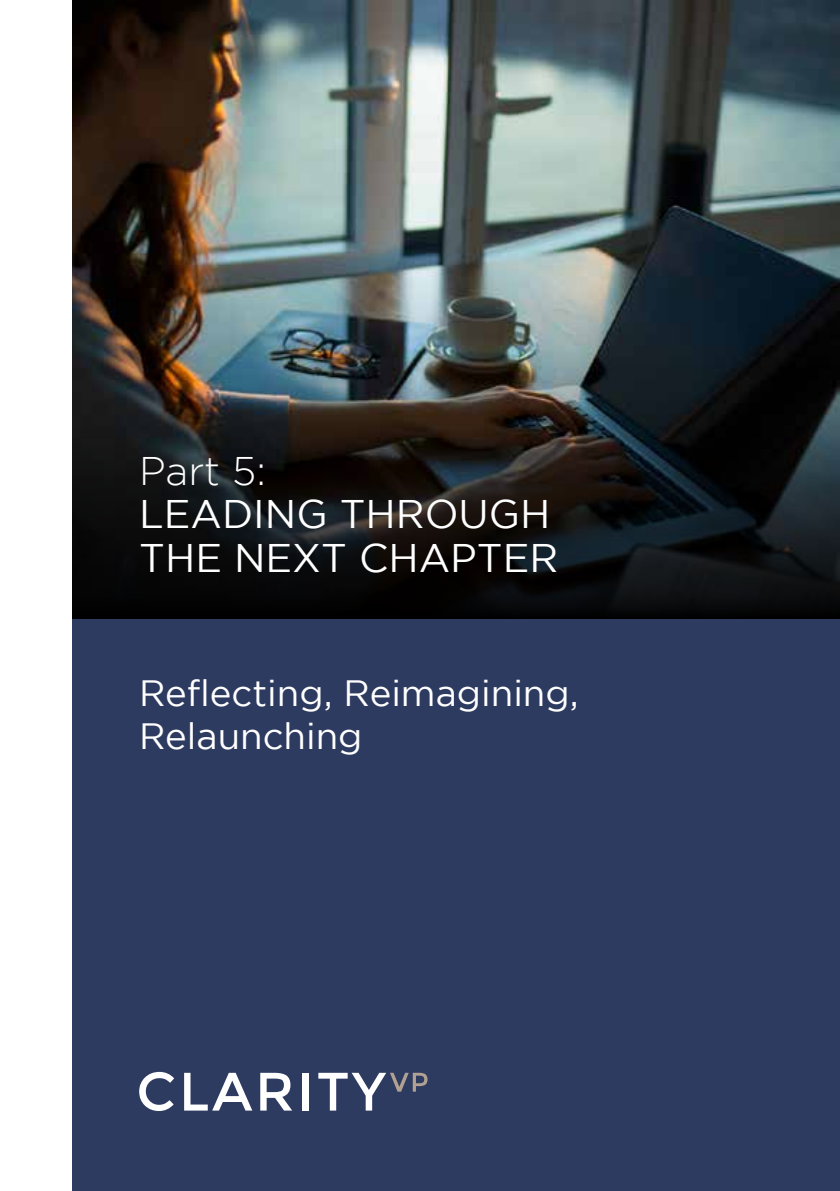
<style>
.page{position:relative;width:840px;height:1191px;background:#fff}
.page>*{position:absolute;margin:0;border:0;box-sizing:border-box;transform-origin:0 0}
.t1{font:39.8px/43.2px "Gotham";color:#fff}
.t2{font:300 39.8px "Gotham";color:#fff}
.t3{font:36.6px/43.2px "Gotham";color:#fff}
</style>
<div class="page">
<div style="left:72px;top:0;width:767px;height:1191px;background:#2e3b61"></div>
<img style="left:72px;top:0;width:767px;height:366px">
<svg style="left:139px;top:1071px;width:35px;height:40px"></svg>
<svg style="left:184px;top:1072px;width:68px;height:38px"></svg>
<svg style="left:260px;top:1072px;width:32px;height:38px"></svg>
<div style="left:302px;top:1072px;width:6px;height:38px;background:#fff"></div>
<svg style="left:318px;top:1072px;width:109px;height:38px"></svg>
<svg style="left:72px;top:366px;width:767px;height:252px;background:#18191a"></svg>
<p class="t2" style="left:139px;top:449px;width:128px">Part 5:</p>
<p class="t1" style="left:139px;top:492px;width:420px">LEADING THROUGH<br>THE NEXT CHAPTER</p>
<p class="t3" style="left:139px;top:671px;width:441px">Reflecting, Reimagining,<br>Relaunching</p>
</div>
